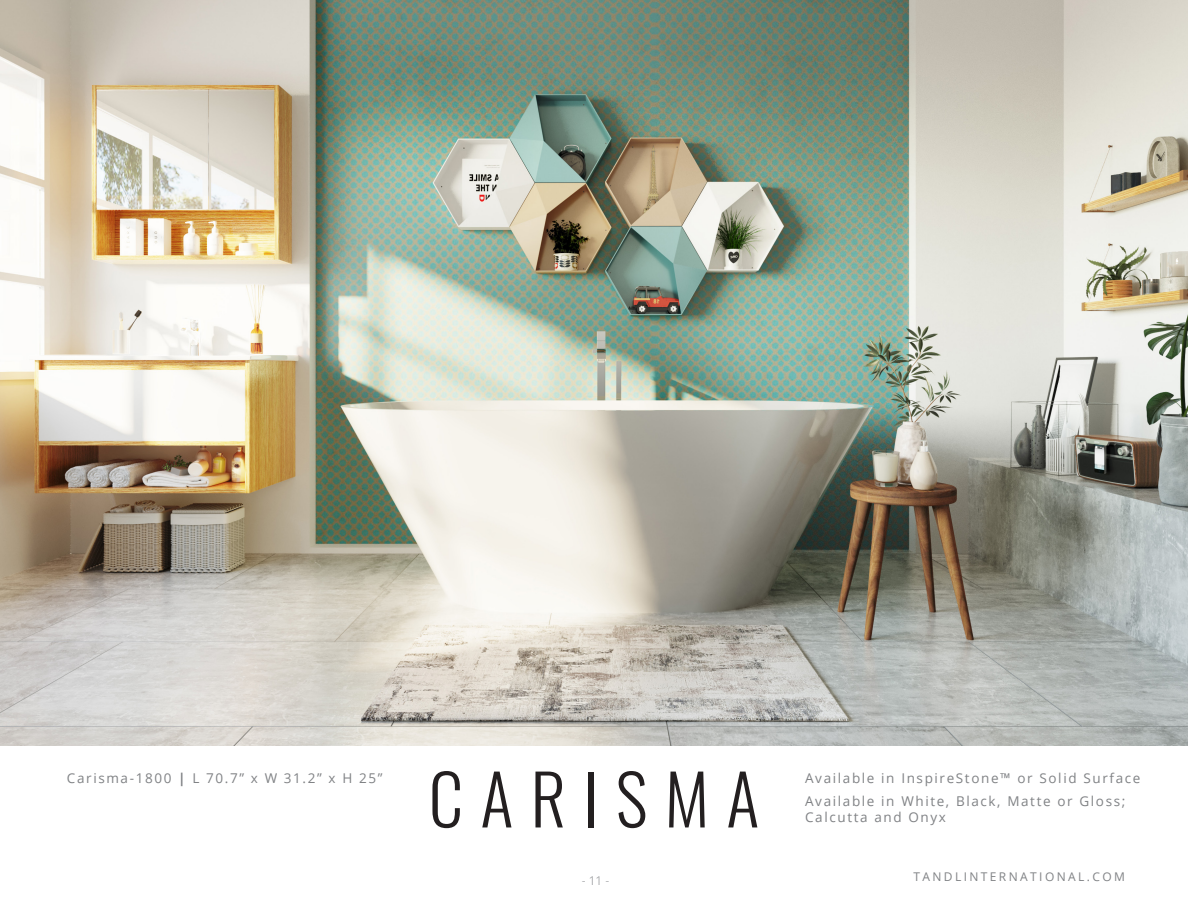
<style>
.page{position:relative;width:1188px;height:918px;background:#fff}
.page>*{position:absolute;margin:0;border:0;box-sizing:border-box;transform-origin:0 0}
.t1{font:300 69px "Oswald";letter-spacing:.25em;color:#231f20}
.t2{font:13.5px/23px "Open Sans";letter-spacing:.12em;color:#808285}
.t3{font:12px "Open Sans";letter-spacing:.2em;color:#808285}
.t4{font:300 12px "Open Sans";color:#808285}
.s1{font-weight:700}
</style>
<div class="page">
<img style="left:0;top:0;width:1188px;height:745px">
<h1 class="t1" style="left:429px;top:738px;width:332px">CARISMA</h1>
<p class="t2" style="left:67px;top:766px;width:317px">Carisma-1800 <span class="s1">|</span> L 70.7” x W 31.2” x H 25”</p>
<p class="t2" style="left:805px;top:766px;width:337px">Available in InspireStone™ or Solid Surface<br>Available in White, Black, Matte or Gloss;</p>
<p class="t2" style="left:805px;top:805px;width:142px">Calcutta and Onyx</p>
<p class="t4" style="left:582px;top:873px;width:29px">- 11 -</p>
<p class="t3" style="left:913px;top:868px;width:213px">TANDLINTERNATIONAL.COM</p>
</div>
